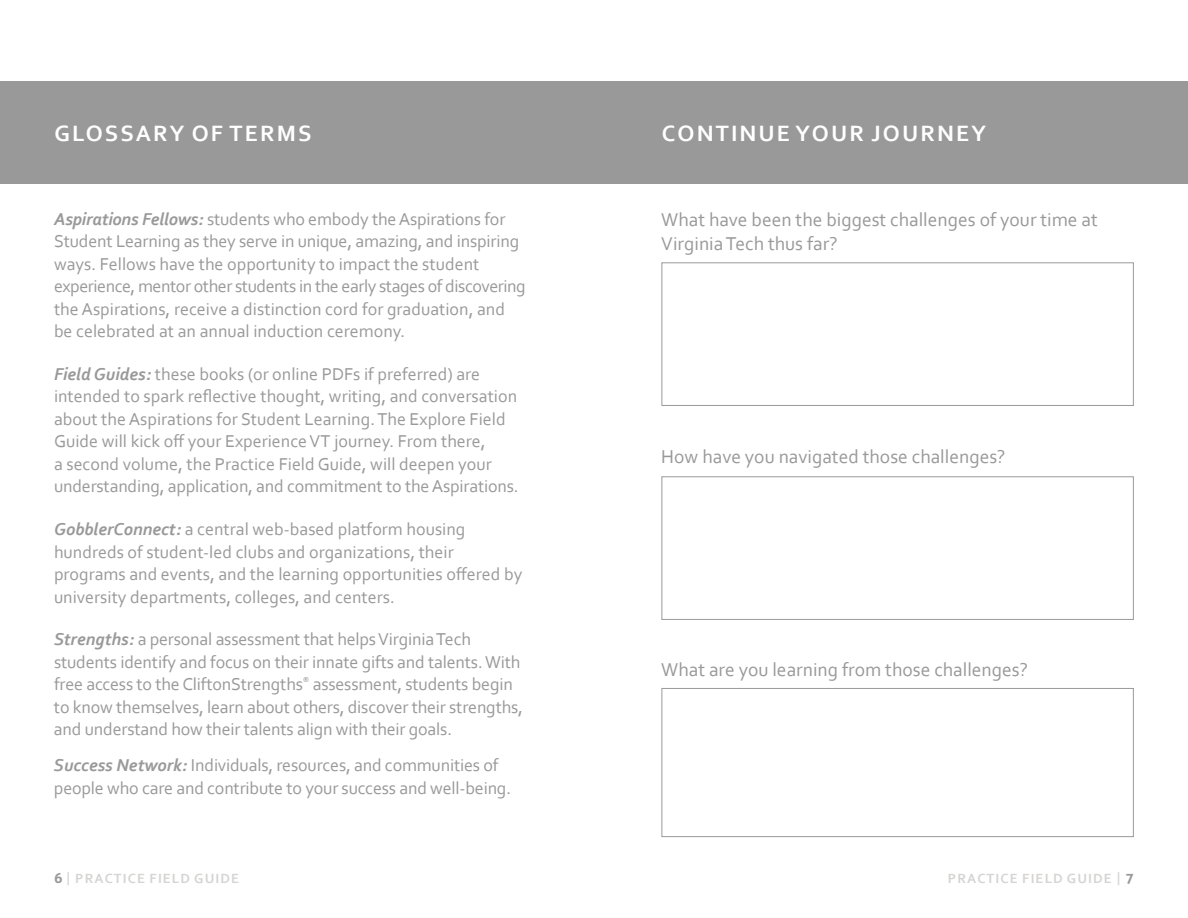
<style>
.page{position:relative;width:1188px;height:918px;background:#fff}
.page>*{position:absolute;margin:0;border:0;box-sizing:border-box;transform-origin:0 0}
.t1{font:700 23.25px "Corbel";letter-spacing:.09em;color:#fff}
.t2{font:19.5px/24px "Corbel";color:#9a999a}
.t3{font:18px/22.5px "Corbel";letter-spacing:-.01em;color:#9a999a}
.t4{font:700 13.95px "Corbel";letter-spacing:.08em;color:#d6d4d3}
.s1{font-weight:700;font-style:italic}
.s2{font-family:"Aller";color:#9a999a}
</style>
<div class="page">
<div style="left:0;top:81px;width:594px;height:103px;background:#9a999a"></div>
<div style="left:594px;top:81px;width:594px;height:103px;background:#9a999a"></div>
<div style="left:662px;top:262px;width:472px;height:144px;border:1px solid #9a999a"></div>
<div style="left:662px;top:476px;width:472px;height:144px;border:1px solid #9a999a"></div>
<div style="left:662px;top:688px;width:472px;height:149px;border:1px solid #9a999a"></div>
<p class="t1" style="left:54px;top:119px;width:258px">GLOSSARY OF TERMS</p>
<p class="t1" style="left:662px;top:119px;width:326px">CONTINUE YOUR JOURNEY</p>
<p class="t3" style="left:54px;top:207px;width:473px"><span class="s1">Aspirations Fellows:</span> students who embody the Aspirations for Student Learning as they serve in unique, amazing, and inspiring ways. Fellows have the opportunity to impact the student experience, mentor other students in the early stages of discovering the Aspirations, receive a distinction cord for graduation, and be celebrated at an annual induction ceremony.</p>
<p class="t3" style="left:54px;top:362px;width:466px"><span class="s1">Field Guides:</span> these books (or online PDFs if preferred) are intended to spark reflective thought, writing, and conversation about the Aspirations for Student Learning. The Explore Field Guide will kick off your Experience VT journey. From there,<br>a second volume, the Practice Field Guide, will deepen your understanding, application, and commitment to the Aspirations.</p>
<p class="t3" style="left:54px;top:517px;width:470px"><span class="s1">GobblerConnect:</span> a central web-based platform housing hundreds of student-led clubs and organizations, their programs and events, and the learning opportunities offered by university departments, colleges, and centers.</p>
<p class="t3" style="left:54px;top:628px;width:470px"><span class="s1">Strengths:</span> a personal assessment that helps Virginia Tech students identify and focus on their innate gifts and talents. With free access to the CliftonStrengths<sup>®</sup> assessment, students begin to know themselves, learn about others, discover their strengths, and understand how their talents align with their goals.</p>
<p class="t3" style="left:54px;top:754px;width:459px"><span class="s1">Success Network:</span> Individuals, resources, and communities of people who care and contribute to your success and well-being.</p>
<p class="t2" style="left:661px;top:207px;width:438px">What have been the biggest challenges of your time at<br>Virginia Tech thus far?</p>
<p class="t2" style="left:661px;top:444px;width:346px">How have you navigated those challenges?</p>
<p class="t2" style="left:661px;top:657px;width:368px">What are you learning from those challenges?</p>
<p class="t4" style="left:54px;top:869px;width:187px"><span class="s2">6</span> | PRACTICE FIELD GUIDE</p>
<p class="t4" style="left:948px;top:869px;width:187px">PRACTICE FIELD GUIDE | <span class="s2">7</span></p>
</div>
